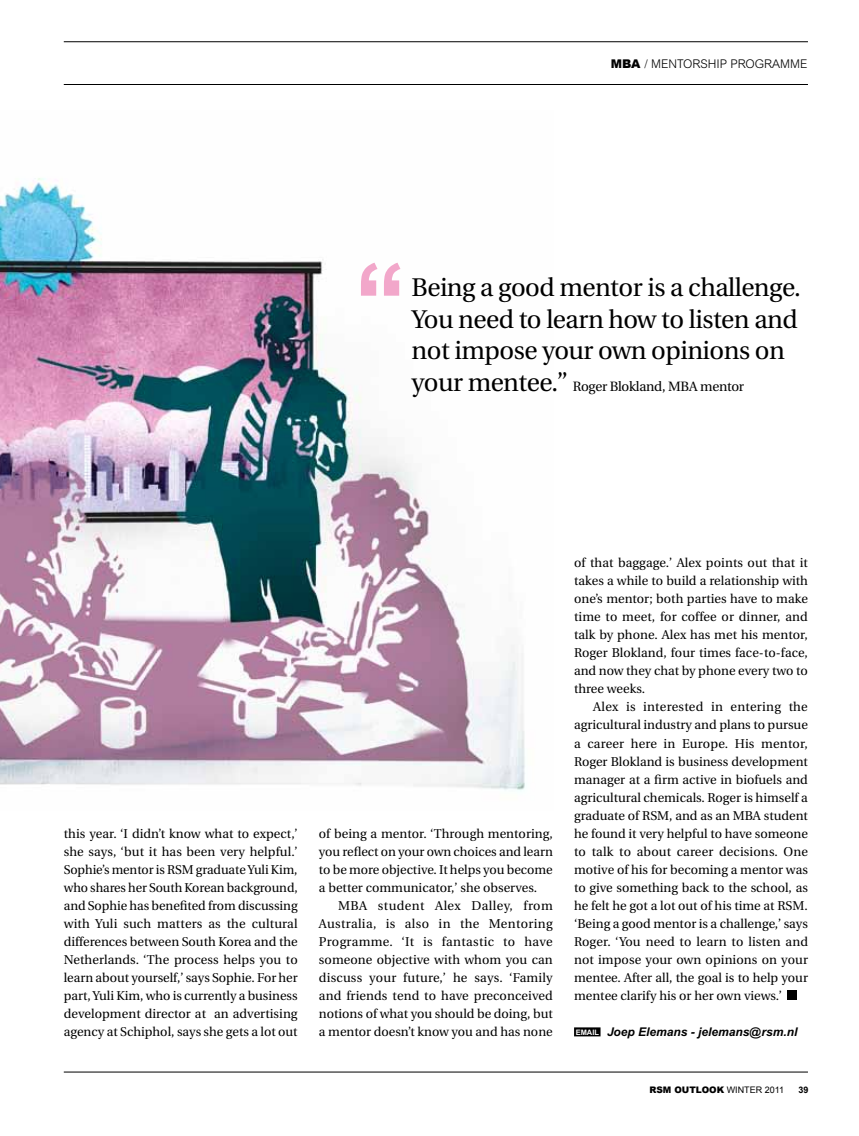
<style>
.page{position:relative;width:859px;height:1136px;background:#fff}
.page>*{position:absolute;margin:0;border:0;box-sizing:border-box;transform-origin:0 0}
.t1{font:25.5px/31.5px "Utopia";letter-spacing:-.02em;color:#000}
.t2{font:13.5px "Utopia";letter-spacing:-.02em;color:#000}
.t3{font:12.75px/18px "Utopia";color:#000;text-align:justify}
.t4{font:italic 700 12px "Arial";color:#000}
.t5{font:300 12px "Arial";color:#000}
.t6{font:9px "Arial";color:#000}
.t7{font:900 9px "Arial";color:#000}
.t8{font:700 9px "Arial";color:#000}
.s1{font-weight:900}
.s2{font-size:25.5px}
.s3{font-style:normal;font-size:7.5px;color:#fff}
</style>
<div class="page">
<hr style="left:64px;top:1071px;width:744px;height:1px;background:#000">
<hr style="left:64px;top:41px;width:744px;height:1px;background:#000">
<hr style="left:64px;top:84px;width:744px;height:1px;background:#000">
<div style="left:574px;top:1027px;width:26px;height:9px;background:#000"></div>
<div style="left:788px;top:990px;width:9px;height:9px;background:#000"></div>
<img style="left:0;top:178px;width:525px;height:613px">
<svg style="left:361px;top:262px;width:39px;height:33px"></svg>
<p class="t5" style="left:611px;top:57px;width:197px"><span class="s1">MBA</span> / MENTORSHI P PROGRAMME</p>
<h1 class="t1" style="left:412px;top:272px;width:391px">Being a good mentor is a challenge.<br>You need to learn how to listen and not impose your own opinions on</h1>
<p class="t2" style="left:412px;top:379px;width:334px"><span class="s2">your mentee.”</span> Roger Blokland, MBA mentor</p>
<p class="t3" style="left:64px;top:824px;width:235px">this year. ‘I didn’t know what to expect,’ she says, ‘but it has been very helpful.’ Sophie’s mentor is RSM graduate Yuli Kim, who shares her South Korean background, and Sophie has benefited from discussing with Yuli such matters as the cultural differences between South Korea and the Netherlands. ‘The process helps you to learn about yourself,’ says Sophie. For her part, Yuli Kim, who is currently a business development director at an advertising agency at Schiphol, says she gets a lot out</p>
<p class="t3" style="left:319px;top:824px;width:235px">of being a mentor. ‘Through mentoring, you reflect on your own choices and learn to be more objective. It helps you become a better communicator,’ she observes.</p>
<p class="t3" style="left:319px;top:896px;width:236px;text-indent:19px">MBA student Alex Dalley, from Australia, is also in the Mentoring Programme. ‘It is fantastic to have someone objective with whom you can discuss your future,’ he says. ‘Family and friends tend to have preconceived notions of what you should be doing, but a mentor doesn’t know you and has none</p>
<p class="t3" style="left:574px;top:554px;width:235px;text-align:left">of that baggage.’ Alex points out that it takes a while to build a relationship with one’s mentor; both parties have to make time to meet, for coffee or dinner, and talk by phone. Alex has met his mentor, Roger Blokland, four times face-to-face, and now they chat by phone every two to three weeks.<br>Alex is interested in entering the agricultural industry and plans to pursue a career here in Europe. His mentor, Roger Blokland is business development manager at a firm active in biofuels and agricultural chemicals. Roger is himself a graduate of RSM, and as an MBA student he found it very helpful to have someone to talk to about career decisions. One motive of his for becoming a mentor was to give something back to the school, as he felt he got a lot out of his time at RSM. ‘Being a good mentor is a challenge,’ says Roger. ‘You need to learn to listen and not impose your own opinions on your mentee. After all, the goal is to help your mentee clarify his or her own views.’</p>
<p class="t4" style="left:576px;top:1024px;width:223px"><span class="s3">EMAIL</span> Joep Elemans - jelemans@rsm.nl</p>
<p class="t7" style="left:649px;top:1082px;width:48px">RSM OUTLOO</p>
<p class="t6" style="left:717px;top:1084px;width:69px"><span class="s1">K</span> WINTER 2011</p>
<p class="t8" style="left:798px;top:1084px;width:12px">39</p>
</div>
